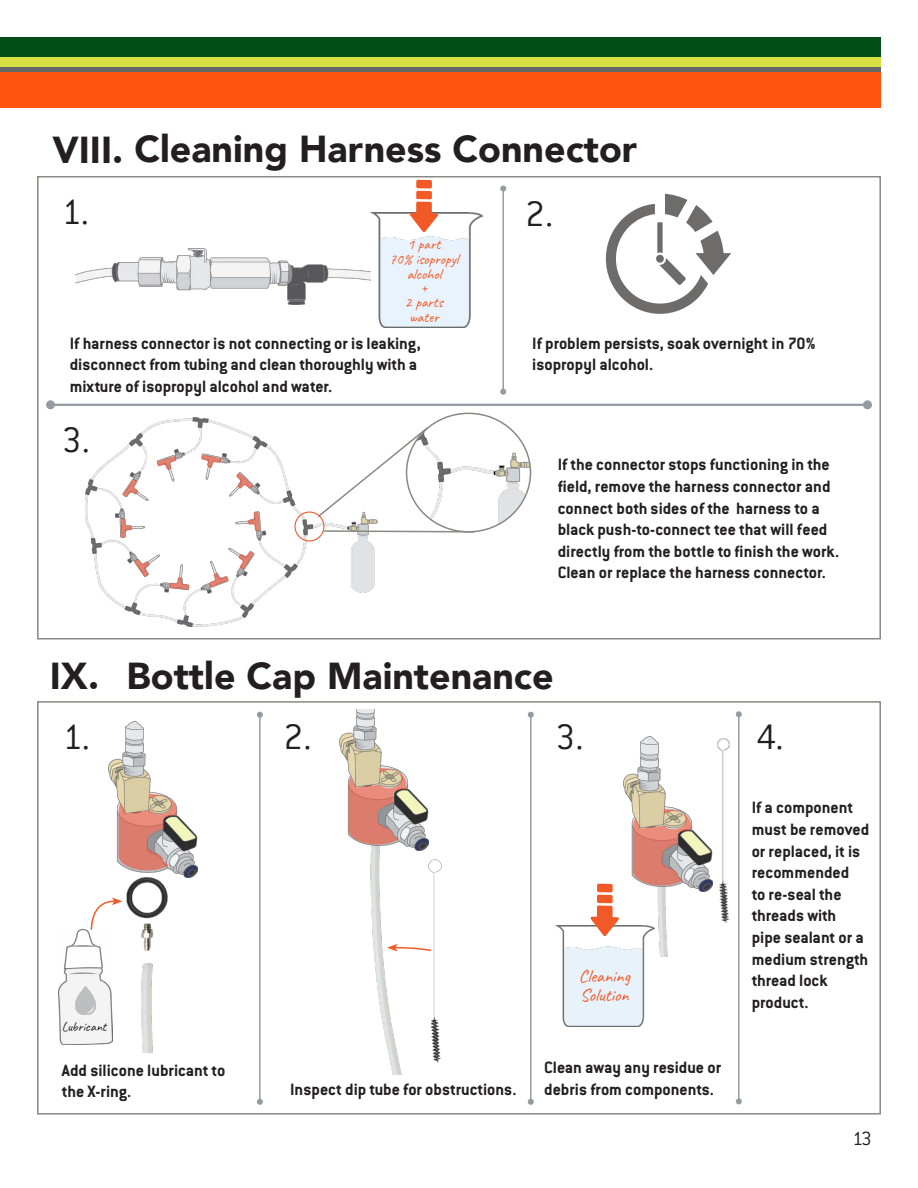
<style>
.page{position:relative;width:918px;height:1188px;background:#fff}
.page>*{position:absolute;margin:0;border:0;box-sizing:border-box;transform-origin:0 0}
.t1{font:300 39px "Conduit ITC Std";color:#231f20}
.t2{font:900 37.5px "Avenir";color:#231f20}
.t3{font:300 21px "Conduit ITC Std";color:#231f20}
.t4{font:700 18px/21.6px "Conduit ITC Std";color:#231f20}
.t5{font:18px/19.5px "Caveat";color:#f15a27}
.t6{font:15px/15px "Caveat";color:#f15a27;text-align:center}
.t7{font:13.5px "Caveat";color:#231f20}
</style>
<div class="page">
<div style="left:0;top:37px;width:881px;height:60px;background:#034e17"></div>
<div style="left:0;top:60px;width:881px;height:48px;background:#f51"></div>
<div style="left:0;top:57px;width:881px;height:15px;background:#656668"></div>
<div style="left:0;top:57px;width:881px;height:10px;background:#d6e043"></div>
<img style="left:637px;top:892px;width:31px;height:64px">
<img style="left:75px;top:248px;width:296px;height:57px">
<img style="left:371px;top:212px;width:112px;height:115px">
<svg style="left:606px;top:194px;width:125px;height:120px"></svg>
<img style="left:86px;top:418px;width:291px;height:209px">
<svg style="left:316px;top:426px;width:91px;height:92px"></svg>
<svg style="left:323px;top:530px;width:137px;height:3px"></svg>
<img style="left:407px;top:413px;width:124px;height:119px">
<hr style="left:51px;top:404px;width:816px;height:2px;background:#949ca1">
<div style="left:46px;top:400px;width:9px;height:9px;background:#949ca1;border-radius:50%"></div>
<div style="left:863px;top:400px;width:9px;height:9px;background:#949ca1;border-radius:50%"></div>
<hr style="left:502px;top:189px;width:2px;height:203px;background:#949ca1">
<svg style="left:500px;top:186px;width:6px;height:6px"></svg>
<svg style="left:500px;top:389px;width:6px;height:6px"></svg>
<img style="left:109px;top:722px;width:89px;height:142px">
<img style="left:100px;top:864px;width:98px;height:188px">
<img style="left:370px;top:850px;width:68px;height:225px">
<img style="left:717px;top:739px;width:12px;height:183px">
<img style="left:556px;top:926px;width:99px;height:100px">
<hr style="left:259px;top:715px;width:2px;height:387px;background:#949ca1">
<svg style="left:257px;top:712px;width:6px;height:6px"></svg>
<svg style="left:257px;top:1099px;width:6px;height:6px"></svg>
<svg style="left:90px;top:897px;width:32px;height:34px"></svg>
<svg style="left:387px;top:944px;width:41px;height:8px"></svg>
<hr style="left:530px;top:715px;width:2px;height:387px;background:#949ca1">
<svg style="left:528px;top:712px;width:6px;height:6px"></svg>
<svg style="left:528px;top:1099px;width:6px;height:6px"></svg>
<img style="left:428px;top:860px;width:14px;height:203px">
<hr style="left:738px;top:714px;width:2px;height:387px;background:#949ca1">
<svg style="left:736px;top:711px;width:6px;height:6px"></svg>
<svg style="left:736px;top:1098px;width:6px;height:6px"></svg>
<img style="left:59px;top:930px;width:53px;height:114px">
<img style="left:76px;top:987px;width:19px;height:27px">
<svg style="left:410px;top:180px;width:28px;height:52px"></svg>
<svg style="left:591px;top:884px;width:28px;height:52px"></svg>
<div style="left:294px;top:512px;width:30px;height:29px;border:1px solid #f15a27;border-radius:50%"></div>
<img style="left:339px;top:710px;width:90px;height:140px">
<img style="left:624px;top:736px;width:89px;height:156px">
<svg style="left:201px;top:455px;width:20px;height:13px"></svg>
<svg style="left:157px;top:456px;width:19px;height:14px"></svg>
<svg style="left:123px;top:479px;width:15px;height:18px"></svg>
<svg style="left:121px;top:518px;width:11px;height:20px"></svg>
<svg style="left:135px;top:559px;width:15px;height:18px"></svg>
<svg style="left:170px;top:577px;width:19px;height:13px"></svg>
<svg style="left:209px;top:573px;width:19px;height:14px"></svg>
<svg style="left:236px;top:473px;width:17px;height:16px"></svg>
<svg style="left:248px;top:512px;width:12px;height:19px"></svg>
<svg style="left:238px;top:551px;width:16px;height:19px"></svg>
<svg style="left:118px;top:794px;width:59px;height:76px;background:#cd9a89"></svg>
<svg style="left:348px;top:768px;width:58px;height:76px;background:#cd9989"></svg>
<svg style="left:633px;top:809px;width:58px;height:76px;background:#cd9989"></svg>
<h2 class="t2" style="left:52px;top:133px;width:586px">VIII. Cleaning Harness Connector</h2>
<h1 class="t1" style="left:62px;top:196px;width:29px">1.</h1>
<h1 class="t1" style="left:525px;top:198px;width:30px">2.</h1>
<p class="t6" style="left:390px;top:236px;width:70px">1 part<br>70% isopropyl alcohol</p>
<p class="t6" style="left:405px;top:280px;width:40px">+<br>2 parts water</p>
<p class="t4" style="left:70px;top:334px;width:353px">If harness connector is not connecting or is leaking, disconnect from tubing and clean thoroughly with a mixture of isopropyl alcohol and water.</p>
<p class="t4" style="left:532px;top:334px;width:285px">If problem persists, soak overnight in 70% isopropyl alcohol.</p>
<h1 class="t1" style="left:62px;top:423px;width:30px">3.</h1>
<p class="t4" style="left:558px;top:455px;width:283px">If the connector stops functioning in the field, remove the harness connector and connect both sides of the harness to a black push-to-connect tee that will feed directly from the bottle to finish the work.<br>Clean or replace the harness connector.</p>
<h2 class="t2" style="left:50px;top:660px;width:505px">IX. Bottle Cap Maintenance</h2>
<h1 class="t1" style="left:63px;top:720px;width:29px">1.</h1>
<h1 class="t1" style="left:284px;top:720px;width:30px">2.</h1>
<h1 class="t1" style="left:556px;top:720px;width:30px">3.</h1>
<p class="t7" style="left:62px;top:1018px;width:46px">Lubricant</p>
<p class="t4" style="left:62px;top:1061px;width:165px">Add silicone lubricant to the X-ring.</p>
<p class="t4" style="left:290px;top:1080px;width:228px">Inspect dip tube for obstructions.</p>
<p class="t5" style="left:579px;top:966px;width:53px">Cleaning<br>Solution</p>
<p class="t4" style="left:544px;top:1058px;width:178px">Clean away any residue or debris from components.</p>
<h1 class="t1" style="left:757px;top:720px;width:29px">4.</h1>
<p class="t4" style="left:752px;top:798px;width:119px">If a component must be removed or replaced, it is recommended<br>to re-seal the threads with pipe sealant or a medium strength thread lock product.</p>
<p class="t3" style="left:853px;top:1130px;width:21px">13</p>
</div>
